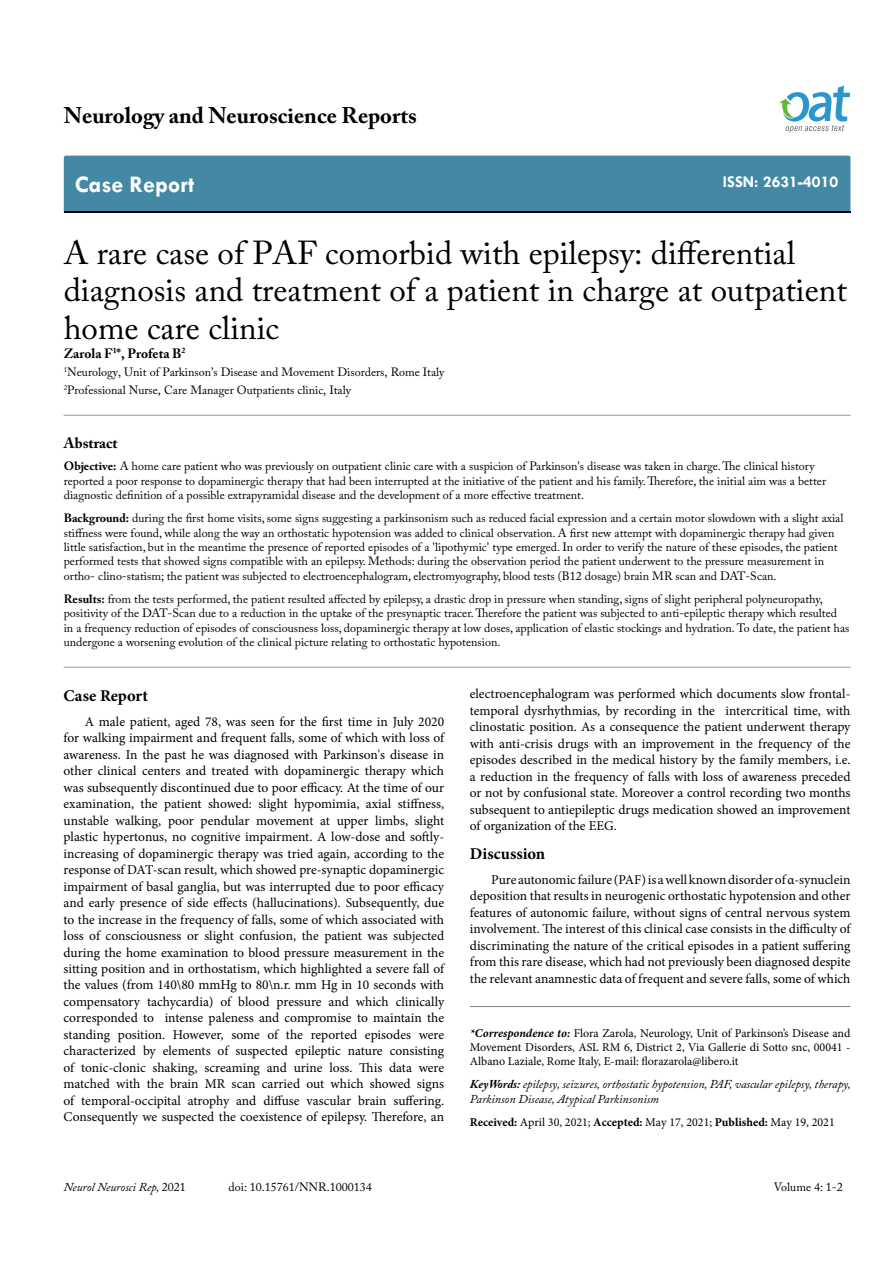
<style>
.page{position:relative;width:893px;height:1263px;background:#fff}
.page>*{position:absolute;margin:0;border:0;box-sizing:border-box;transform-origin:0 0}
.t1{font:33px/37.5px "Adobe Caslon Pro";color:#000}
.t2{font:700 24px "Tw Cen";color:#fff}
.t3{font:700 22.5px "Adobe Caslon Pro";color:#000}
.t4{font:700 16.5px "Minion Pro";letter-spacing:.005em;color:#000}
.t5{font:700 16.5px "Tw Cen";color:#fff}
.t6{font:700 15px "Adobe Caslon Pro";color:#000}
.t7{font:13.5px/16.5px "Minion Pro";letter-spacing:-.005em;color:#000;text-align:justify}
.t8{font:700 13.5px "Adobe Caslon Pro";color:#000}
.t9{font:12px/14.4px "Adobe Caslon Pro";color:#000}
.t10{font:12px/14.4px "Minion Pro";color:#000;text-align:justify}
.t11{font:italic 12px/14.4px "Adobe Caslon Pro";color:#000}
.s1{font-weight:700}
.s2{font-weight:700;font-style:italic}
.s3{font-style:normal}
</style>
<div class="page">
<div style="left:64px;top:156px;width:786px;height:56px;background:#4389a5"></div>
<svg style="left:779px;top:86px;width:71px;height:47px"></svg>
<hr style="left:470px;top:1006px;width:380px;height:1px;background:#808285">
<hr style="left:64px;top:415px;width:786px;height:1px;background:#939598">
<hr style="left:64px;top:667px;width:786px;height:1px;background:#939598">
<h3 class="t3" style="left:64px;top:102px;width:354px">Neurology and Neuroscience Reports</h3>
<h2 class="t2" style="left:75px;top:170px;width:121px">Case Report</h2>
<p class="t5" style="left:723px;top:172px;width:117px">ISSN: 2631-4010</p>
<h1 class="t1" style="left:64px;top:234px;width:785px">A rare case of PAF comorbid with epilepsy: differential diagnosis and treatment of a patient in charge at outpatient home care clinic</h1>
<p class="t8" style="left:64px;top:345px;width:123px">Zarola F<sup>1</sup>*, Profeta B<sup>2</sup></p>
<p class="t9" style="left:64px;top:363px;width:382px;line-height:18px"><sup>1</sup>Neurology, Unit of Parkinson’s Disease and Movement Disorders, Rome Italy<br><sup>2</sup>Professional Nurse, Care Manager Outpatients clinic, Italy</p>
<p class="t6" style="left:64px;top:434px;width:55px">Abstract</p>
<p class="t9" style="left:64px;top:459px;width:764px"><span class="s1">Objective:</span> A home care patient who was previously on outpatient clinic care with a suspicion of Parkinson's disease was taken in charge. The clinical history reported a poor response to dopaminergic therapy that had been interrupted at the initiative of the patient and his family. Therefore, the initial aim was a better diagnostic definition of a possible extrapyramidal disease and the development of a more effective treatment.</p>
<p class="t9" style="left:64px;top:511px;width:781px"><span class="s1">Background:</span> during the first home visits, some signs suggesting a parkinsonism such as reduced facial expression and a certain motor slowdown with a slight axial stiffness were found, while along the way an orthostatic hypotension was added to clinical observation. A first new attempt with dopaminergic therapy had given little satisfaction, but in the meantime the presence of reported episodes of a 'lipothymic' type emerged. In order to verify the nature of these episodes, the patient performed tests that showed signs compatible with an epilepsy. Methods: during the observation period the patient underwent to the pressure measurement in ortho- clino-statism; the patient was subjected to electroencephalogram, electromyography, blood tests (B12 dosage) brain MR scan and DAT-Scan.</p>
<p class="t9" style="left:64px;top:591px;width:787px"><span class="s1">Results:</span> from the tests performed, the patient resulted affected by epilepsy, a drastic drop in pressure when standing, signs of slight peripheral polyneuropathy, positivity of the DAT-Scan due to a reduction in the uptake of the presynaptic tracer. Therefore the patient was subjected to anti-epileptic therapy which resulted in a frequency reduction of episodes of consciousness loss, dopaminergic therapy at low doses, application of elastic stockings and hydration. To date, the patient has undergone a worsening evolution of the clinical picture relating to orthostatic hypotension.</p>
<p class="t4" style="left:64px;top:684px;width:86px">Case Report</p>
<p class="t7" style="left:64px;top:713px;width:382px;text-indent:21px">A male patient, aged 78, was seen for the first time in July 2020 for walking impairment and frequent falls, some of which with loss of awareness. In the past he was diagnosed with Parkinson's disease in other clinical centers and treated with dopaminergic therapy which was subsequently discontinued due to poor efficacy. At the time of our examination, the patient showed: slight hypomimia, axial stiffness, unstable walking, poor pendular movement at upper limbs, slight plastic hypertonus, no cognitive impairment. A low-dose and softly&shy;increasing of dopaminergic therapy was tried again, according to the response of DAT-scan result, which showed pre-synaptic dopaminergic impairment of basal ganglia, but was interrupted due to poor efficacy and early presence of side effects (hallucinations). Subsequently, due to the increase in the frequency of falls, some of which associated with loss of consciousness or slight confusion, the patient was subjected during the home examination to blood pressure measurement in the sitting position and in orthostatism, which highlighted a severe fall of the values (from 140\80 mmHg to 80\n.r. mm Hg in 10 seconds with compensatory tachycardia) of blood pressure and which clinically corresponded to intense paleness and compromise to maintain the standing position. However, some of the reported episodes were characterized by elements of suspected epileptic nature consisting of tonic-clonic shaking, screaming and urine loss. This data were matched with the brain MR scan carried out which showed signs of temporal-occipital atrophy and diffuse vascular brain suffering.<br>Consequently we suspected the coexistence of epilepsy. Therefore, an</p>
<p class="t7" style="left:470px;top:686px;width:382px">electroencephalogram was performed which documents slow frontal&shy;temporal dysrhythmias, by recording in the intercritical time, with clinostatic position. As a consequence the patient underwent therapy with anti-crisis drugs with an improvement in the frequency of the episodes described in the medical history by the family members, i.e. a reduction in the frequency of falls with loss of awareness preceded or not by confusional state. Moreover a control recording two months subsequent to antiepileptic drugs medication showed an improvement of organization of the EEG.</p>
<p class="t4" style="left:470px;top:842px;width:77px">Discussion</p>
<p class="t7" style="left:470px;top:871px;width:382px;text-indent:21px">Pure autonomic failure (PAF) is a well known disorder of α-synuclein deposition that results in neurogenic orthostatic hypotension and other features of autonomic failure, without signs of central nervous system involvement. The interest of this clinical case consists in the difficulty of discriminating the nature of the critical episodes in a patient suffering from this rare disease, which had not previously been diagnosed despite the relevant anamnestic data of frequent and severe falls, some of which</p>
<p class="t10" style="left:470px;top:1025px;width:382px"><span class="s2">*Correspondence to:</span> Flora Zarola, Neurology, Unit of Parkinson’s Disease and Movement Disorders, ASL RM 6, District 2, Via Gallerie di Sotto snc, 00041 - Albano Laziale, Rome Italy, E-mail: florazarola@libero.it</p>
<p class="t11" style="left:470px;top:1077px;width:382px"><span class="s1">KeyWords:</span> epilepsy, seizures, orthostatic hypotension, PAF, vascular epilepsy, therapy,<br>Parkinson Disease, Atypical Parkinsonism</p>
<p class="t10" style="left:470px;top:1114px;width:366px"><span class="s1">Received:</span> April 30, 2021; <span class="s1">Accepted:</span> May 17, 2021; <span class="s1">Published:</span> May 19, 2021</p>
<p class="t11" style="left:64px;top:1180px;width:124px">Neurol Neurosci Rep, <span class="s3">2021</span></p>
<p class="t9" style="left:229px;top:1180px;width:145px">doi: 10.15761/NNR.1000134</p>
<p class="t9" style="left:774px;top:1180px;width:71px">Volume 4: 1-2</p>
</div>
